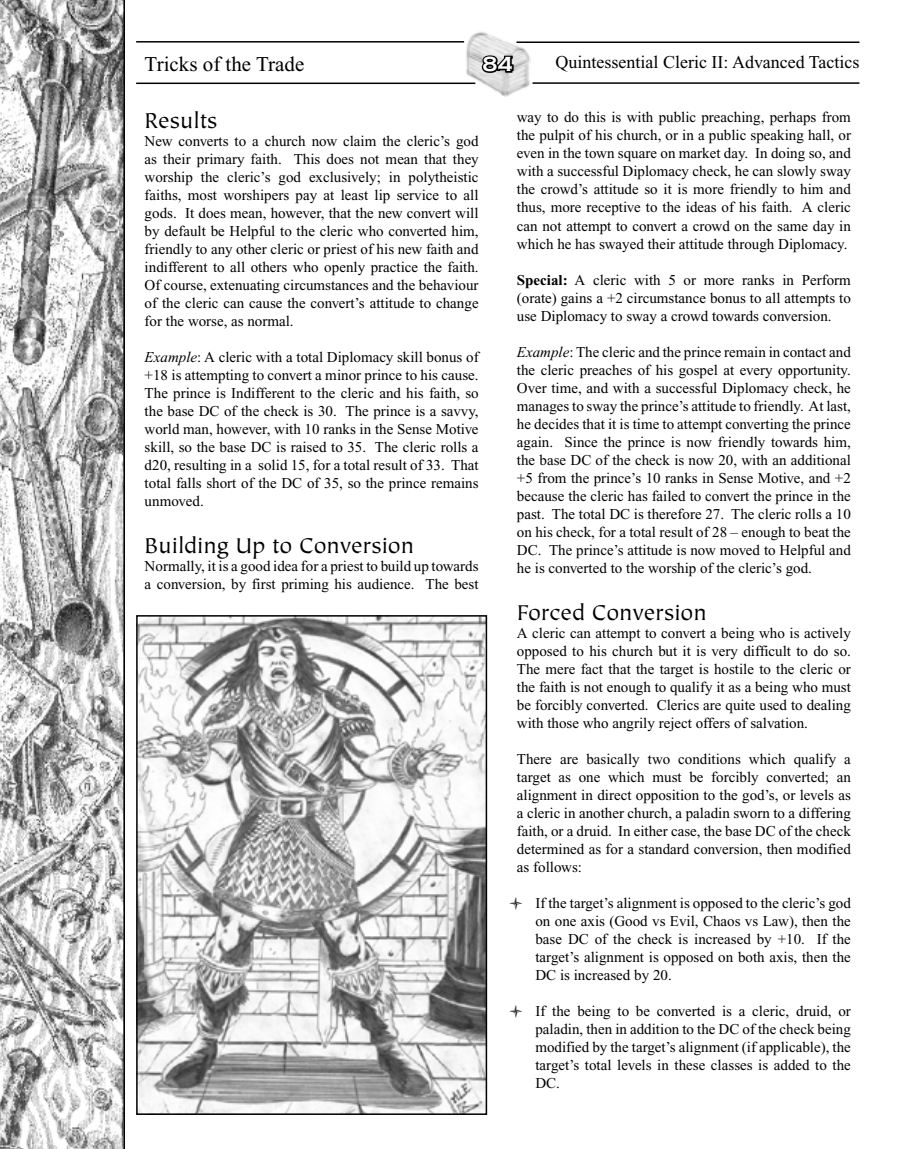
<style>
.page{position:relative;width:902px;height:1149px;background:#fff}
.page>*{position:absolute;margin:0;border:0;box-sizing:border-box;transform-origin:0 0}
.t1{font:24px "Tiepolo";color:#000}
.t2{font:21px "Times New Roman";color:#000}
.t3{font:700 21px "Copperplate Gothic";color:#fff}
.t4{font:18px "Times New Roman";color:#000}
.t5{font:15px/18px "Times New Roman";color:#000;text-align:justify}
.s1{font-style:italic}
.s2{font-weight:700}
</style>
<div class="page">
<img style="left:466px;top:32px;width:64px;height:65px">
<hr style="left:516px;top:41px;width:343px;height:2px;background:#000">
<hr style="left:532px;top:82px;width:327px;height:2px;background:#000">
<svg style="left:480px;top:52px;width:36px;height:23px"></svg>
<hr style="left:136px;top:82px;width:339px;height:2px;background:#000">
<hr style="left:136px;top:41px;width:328px;height:2px;background:#000">
<svg style="left:0;top:0;width:125px;height:1148px"></svg>
<img style="left:139px;top:618px;width:345px;height:493px">
<div style="left:136px;top:615px;width:351px;height:499px;border:2px solid #000"></div>
<h2 class="t2" style="left:145px;top:52px;width:161px">Tricks of the Trade</h2>
<h2 class="t3" style="left:482px;top:53px;width:32px">84</h2>
<p class="t4" style="left:555px;top:52px;width:305px">Quintessential Cleric II: Advanced Tactics</p>
<h1 class="t1" style="left:145px;top:107px;width:74px">Results</h1>
<p class="t5" style="left:145px;top:132px;width:335px">New converts to a church now claim the cleric’s god as their primary faith. This does not mean that they worship the cleric’s god exclusively; in polytheistic faiths, most worshipers pay at least lip service to all gods. It does mean, however, that the new convert will by default be Helpful to the cleric who converted him, friendly to any other cleric or priest of his new faith and indifferent to all others who openly practice the faith.<br>Of course, extenuating circumstances and the behaviour of the cleric can cause the convert’s attitude to change for the worse, as normal.</p>
<p class="t5" style="left:145px;top:348px;width:335px"><span class="s1">Example</span>: A cleric with a total Diplomacy skill bonus of +18 is attempting to convert a minor prince to his cause.<br>The prince is Indifferent to the cleric and his faith, so the base DC of the check is 30. The prince is a savvy, world man, however, with 10 ranks in the Sense Motive skill, so the base DC is raised to 35. The cleric rolls a d20, resulting in a solid 15, for a total result of 33. That total falls short of the DC of 35, so the prince remains unmoved.</p>
<h1 class="t1" style="left:145px;top:532px;width:271px">Building Up to Conversion</h1>
<p class="t5" style="left:145px;top:556px;width:335px">Normally, it is a good idea for a priest to build up towards a conversion, by first priming his audience. The best</p>
<p class="t5" style="left:517px;top:108px;width:335px">way to do this is with public preaching, perhaps from the pulpit of his church, or in a public speaking hall, or even in the town square on market day. In doing so, and with a successful Diplomacy check, he can slowly sway the crowd’s attitude so it is more friendly to him and thus, more receptive to the ideas of his faith. A cleric can not attempt to convert a crowd on the same day in which he has swayed their attitude through Diplomacy.</p>
<p class="t5" style="left:517px;top:270px;width:335px"><span class="s2">Special:</span> A cleric with 5 or more ranks in Perform (orate) gains a +2 circumstance bonus to all attempts to use Diplomacy to sway a crowd towards conversion.</p>
<p class="t5" style="left:517px;top:342px;width:335px"><span class="s1">Example</span>: The cleric and the prince remain in contact and the cleric preaches of his gospel at every opportunity.<br>Over time, and with a successful Diplomacy check, he manages to sway the prince’s attitude to friendly. At last, he decides that it is time to attempt converting the prince again. Since the prince is now friendly towards him, the base DC of the check is now 20, with an additional +5 from the prince’s 10 ranks in Sense Motive, and +2 because the cleric has failed to convert the prince in the past. The total DC is therefore 27. The cleric rolls a 10 on his check, for a total result of 28 – enough to beat the DC. The prince’s attitude is now moved to Helpful and he is converted to the worship of the cleric’s god.</p>
<h1 class="t1" style="left:517px;top:599px;width:191px">Forced Conversion</h1>
<p class="t5" style="left:517px;top:623px;width:335px">A cleric can attempt to convert a being who is actively opposed to his church but it is very difficult to do so.<br>The mere fact that the target is hostile to the cleric or the faith is not enough to qualify it as a being who must be forcibly converted. Clerics are quite used to dealing with those who angrily reject offers of salvation.</p>
<p class="t5" style="left:517px;top:749px;width:335px">There are basically two conditions which qualify a target as one which must be forcibly converted; an alignment in direct opposition to the god’s, or levels as a cleric in another church, a paladin sworn to a differing faith, or a druid. In either case, the base DC of the check determined as for a standard conversion, then modified as follows:</p>
<p class="t5" style="left:535px;top:893px;width:317px;text-indent:-27px">● If the target’s alignment is opposed to the cleric’s god on one axis (Good vs Evil, Chaos vs Law), then the base DC of the check is increased by +10. If the target’s alignment is opposed on both axis, then the DC is increased by 20.</p>
<p class="t5" style="left:535px;top:1001px;width:317px;text-indent:-27px">● If the being to be converted is a cleric, druid, or paladin, then in addition to the DC of the check being modified by the target’s alignment (if applicable), the target’s total levels in these classes is added to the DC.</p>
</div>
